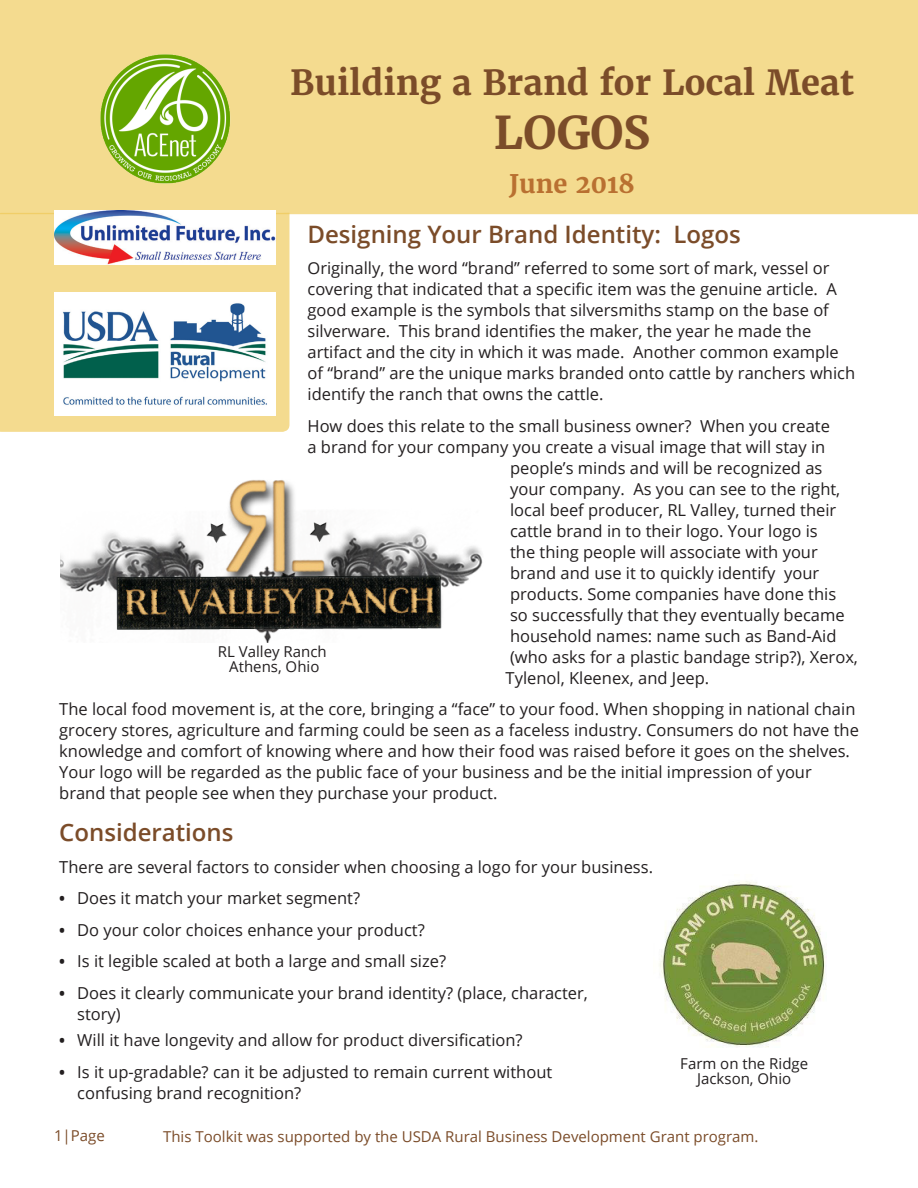
<style>
.page{position:relative;width:918px;height:1188px;background:#fff}
.page>*{position:absolute;margin:0;border:0;box-sizing:border-box;transform-origin:0 0}
.Main_Title{font:700 45px "Merriweather";color:#7b4c29}
.Main_Title-2{font:700 34.5px "Merriweather";color:#7b4c29}
.Main_Title-3{font:700 25.5px "Merriweather";color:#b97031}
.t1{font:600 24px "Open Sans";color:#7b4c29}
.t2{font:16.5px/21px "Open Sans";color:#231f20}
.t3{font:15px "Open Sans";color:#7b4c29}
.t4{font:15px/15px "Open Sans";color:#231f20;text-align:center}
.s1{font-weight:700;font-size:15.75px}
</style>
<div class="page">
<div style="left:0;top:214px;width:290px;height:218px;background:#f4db8f"></div>
<img style="left:60px;top:480px;width:423px;height:163px">
<div style="left:0;top:0;width:918px;height:214px;background:#f4db8f"></div>
<img style="left:98px;top:52px;width:133px;height:132px">
<img style="left:54px;top:210px;width:221px;height:54px">
<img style="left:54px;top:292px;width:221px;height:123px">
<img style="left:659px;top:881px;width:167px;height:166px">
<p class="Main_Title-2" style="left:290px;top:61px;width:566px">Building a Brand for Local Meat</p>
<p class="Main_Title" style="left:494px;top:104px;width:158px">LOGOS</p>
<p class="Main_Title-3" style="left:509px;top:167px;width:127px">June 2018</p>
<p class="t1" style="left:308px;top:218px;width:435px">Designing Your Brand Identity: Logos</p>
<p class="t2" style="left:308px;top:258px;width:549px">Originally, the word “brand” referred to some sort of mark, vessel or covering that indicated that a specific item was the genuine article. A good example is the symbols that silversmiths stamp on the base of silverware. This brand identifies the maker, the year he made the artifact and the city in which it was made. Another common example of “brand” are the unique marks branded onto cattle by ranchers which identify the ranch that owns the cattle.</p>
<p class="t2" style="left:308px;top:415px;width:524px">How does this relate to the small business owner? When you create</p>
<p class="t2" style="left:308px;top:436px;width:519px">a brand for your company you create a visual image that will stay in</p>
<p class="t2" style="left:510px;top:457px;width:314px">people’s minds and will be recognized as</p>
<p class="t2" style="left:510px;top:478px;width:332px">your company. As you can see to the right,</p>
<p class="t2" style="left:510px;top:499px;width:328px">local beef producer, RL Valley, turned their</p>
<p class="t2" style="left:510px;top:520px;width:309px">cattle brand in to their logo. Your logo is</p>
<p class="t2" style="left:510px;top:541px;width:309px">the thing people will associate with your</p>
<p class="t2" style="left:510px;top:562px;width:311px">brand and use it to quickly identify your</p>
<p class="t2" style="left:510px;top:583px;width:328px">products. Some companies have done this</p>
<p class="t2" style="left:510px;top:604px;width:336px">so successfully that they eventually became</p>
<p class="t2" style="left:510px;top:625px;width:328px">household names: name such as Band-Aid</p>
<p class="t2" style="left:510px;top:646px;width:349px">(who asks for a plastic bandage strip?), Xerox,</p>
<p class="t2" style="left:506px;top:667px;width:205px">Tylenol, Kleenex, and Jeep.</p>
<p class="t2" style="left:59px;top:699px;width:801px">The local food movement is, at the core, bringing a “face” to your food. When shopping in national chain grocery stores, agriculture and farming could be seen as a faceless industry. Consumers do not have the knowledge and comfort of knowing where and how their food was raised before it goes on the shelves.<br>Your logo will be regarded as the public face of your business and be the initial impression of your brand that people see when they purchase your product.</p>
<p class="t1" style="left:59px;top:816px;width:176px">Considerations</p>
<p class="t2" style="left:59px;top:856px;width:595px">There are several factors to consider when choosing a logo for your business.</p>
<p class="t2" style="left:59px;top:888px;width:302px"><span class="s1">•</span> Does it match your market segment?</p>
<p class="t2" style="left:59px;top:919px;width:367px"><span class="s1">•</span> Do your color choices enhance your product?</p>
<p class="t2" style="left:59px;top:951px;width:388px"><span class="s1">•</span> Is it legible scaled at both a large and small size?</p>
<p class="t2" style="left:77px;top:982px;width:512px;text-indent:-18px"><span class="s1">•</span> Does it clearly communicate your brand identity? (place, character, story)</p>
<p class="t2" style="left:59px;top:1029px;width:465px"><span class="s1">•</span> Will it have longevity and allow for product diversification?</p>
<p class="t2" style="left:77px;top:1061px;width:477px;text-indent:-18px"><span class="s1">•</span> Is it up-gradable? can it be adjusted to remain current without confusing brand recognition?</p>
<p class="t4" style="left:218px;top:644px;width:110px">RL Valley Ranch<br>Athens, Ohio</p>
<p class="t4" style="left:680px;top:1055px;width:129px">Farm on the Ridge<br>Jackson, Ohio</p>
<p class="t3" style="left:54px;top:1125px;width:52px">1|Page</p>
<p class="t3" style="left:163px;top:1126px;width:597px">This Toolkit was supported by the USDA Rural Business Development Grant program.</p>
</div>
